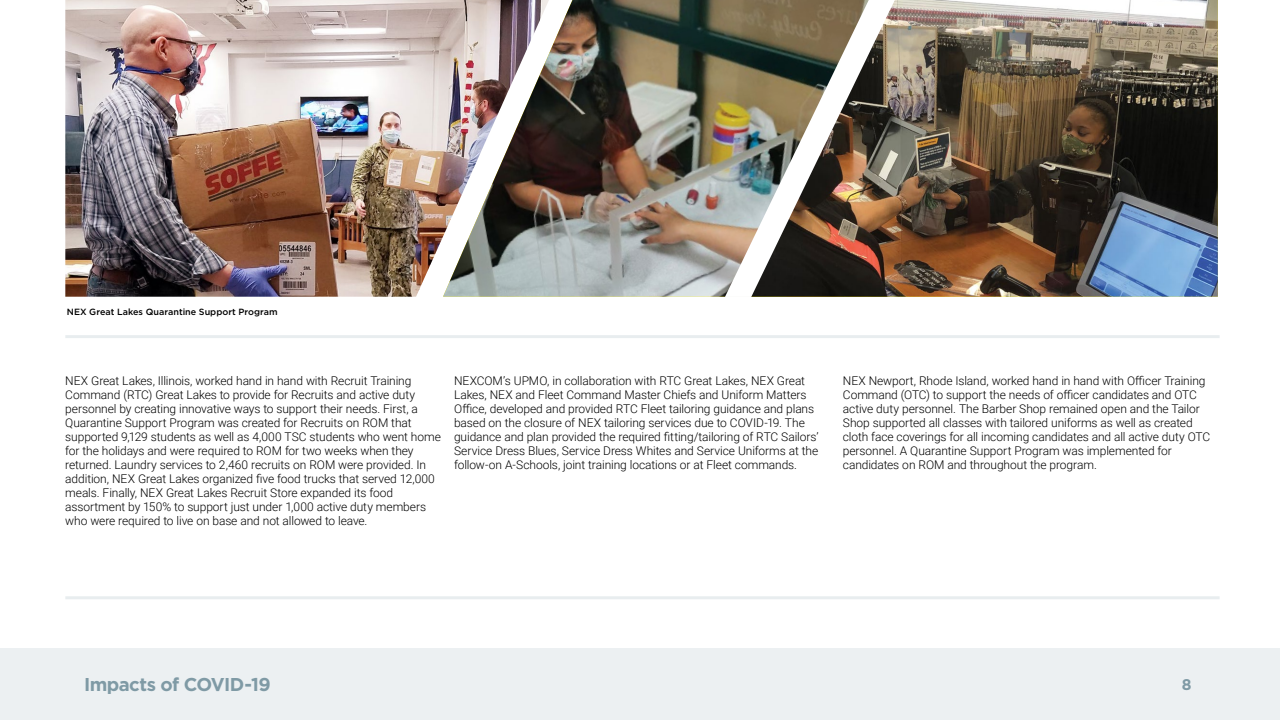
<style>
.page{position:relative;width:1280px;height:720px;background:#fff}
.page>*{position:absolute;margin:0;border:0;box-sizing:border-box;transform-origin:0 0}
.t1{font:700 18.6px "Gotham";letter-spacing:-.03em;color:#7f9aa5}
.t2{font:700 15.5px "Gotham";color:#7f9aa5}
.t3{font:300 12px/14px "Roboto";letter-spacing:-.01em;color:#000}
.t4{font:500 9px "Gotham";letter-spacing:.005em;color:#000}
</style>
<div class="page">
<div style="left:0;top:648px;width:1280px;height:72px;background:#ecf0f2"></div>
<hr style="left:65px;top:335px;width:1155px;height:3px;background:#b3c4cb">
<hr style="left:65px;top:596px;width:1155px;height:3px;background:#b3c4cb">
<img style="left:65px;top:0;width:378px;height:297px">
<img style="left:443px;top:0;width:282px;height:297px">
<img style="left:895px;top:0;width:323px;height:297px">
<img style="left:725px;top:0;width:170px;height:297px">
<p class="t4" style="left:67px;top:306px;width:212px">NEX Great Lakes Quarantine Support Program</p>
<p class="t3" style="left:65px;top:373px;width:377px">NEX Great Lakes, Illinois, worked hand in hand with Recruit Training Command (RTC) Great Lakes to provide for Recruits and active duty personnel by creating innovative ways to support their needs. First, a Quarantine Support Program was created for Recruits on ROM that supported 9,129 students as well as 4,000 TSC students who went home for the holidays and were required to ROM for two weeks when they returned. Laundry services to 2,460 recruits on ROM were provided. In addition, NEX Great Lakes organized five food trucks that served 12,000 meals. Finally, NEX Great Lakes Recruit Store expanded its food assortment by 150% to support just under 1,000 active duty members who were required to live on base and not allowed to leave.</p>
<p class="t3" style="left:454px;top:373px;width:366px">NEXCOM’s UPMO, in collaboration with RTC Great Lakes, NEX Great Lakes, NEX and Fleet Command Master Chiefs and Uniform Matters Office, developed and provided RTC Fleet tailoring guidance and plans based on the closure of NEX tailoring services due to COVID-19. The guidance and plan provided the required fitting/tailoring of RTC Sailors’ Service Dress Blues, Service Dress Whites and Service Uniforms at the follow-on A-Schools, joint training locations or at Fleet commands.</p>
<p class="t3" style="left:843px;top:373px;width:369px">NEX Newport, Rhode Island, worked hand in hand with Officer Training Command (OTC) to support the needs of officer candidates and OTC active duty personnel. The Barber Shop remained open and the Tailor Shop supported all classes with tailored uniforms as well as created cloth face coverings for all incoming candidates and all active duty OTC personnel. A Quarantine Support Program was implemented for candidates on ROM and throughout the program.</p>
<h1 class="t1" style="left:84px;top:673px;width:188px">Impacts of COVID-19</h1>
<p class="t2" style="left:1182px;top:674px;width:11px">8</p>
</div>
